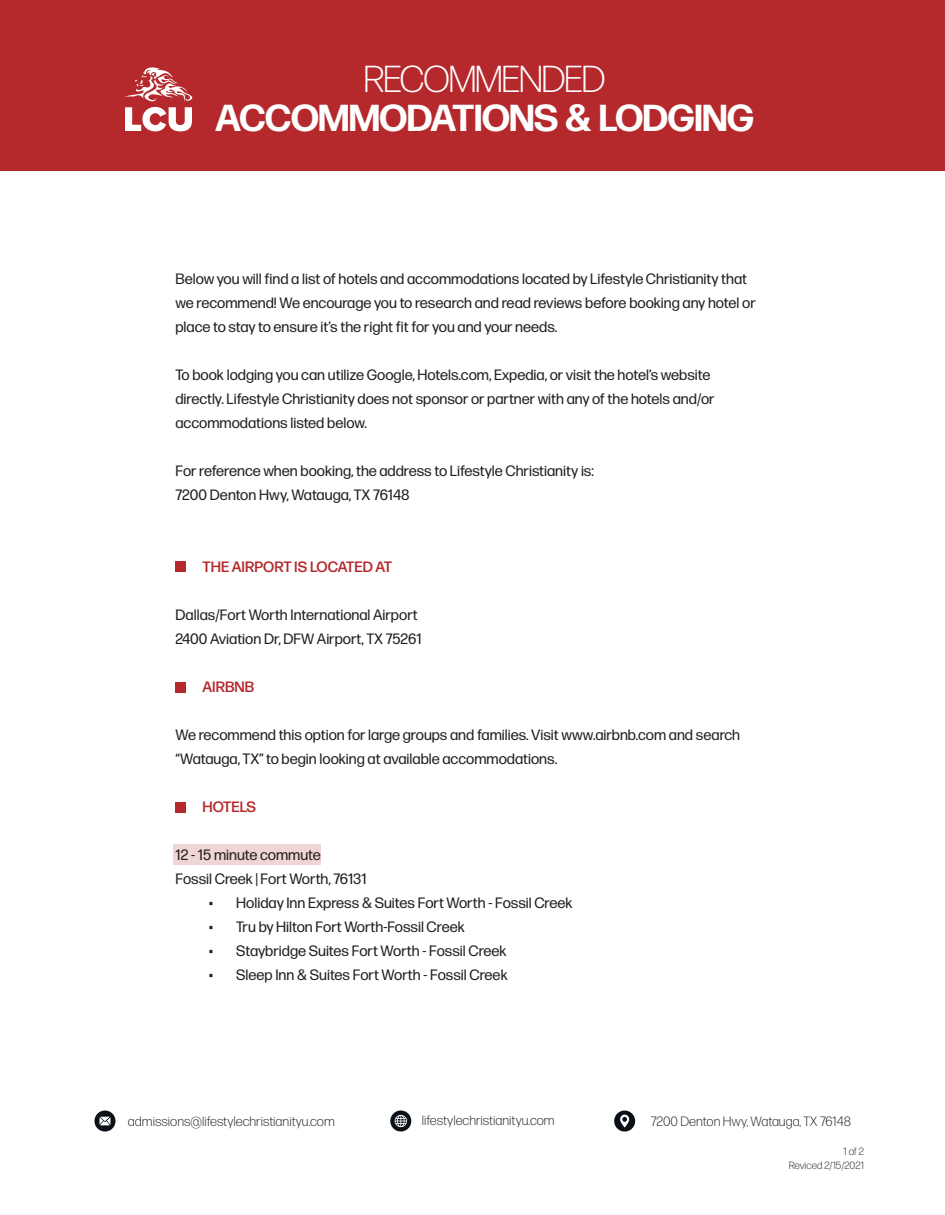
<style>
.page{position:relative;width:945px;height:1215px;background:#fff}
.page>*{position:absolute;margin:0;border:0;box-sizing:border-box;transform-origin:0 0}
.t1{font:700 37.5px "Forma DJR Banner";letter-spacing:.01em;color:#fff}
.t2{font:300 37.5px "Forma DJR Banner";letter-spacing:.01em;color:#fff}
.t3{font:15px/24px "Forma DJR Text";color:#231f20}
.t4{font:500 15px "Forma DJR Text";color:#b5292d}
.t5{font:300 13.5px "Forma DJR Text";color:#231f20}
.t6{font:300 10.5px/13.2px "Forma DJR Text";color:#231f20;text-align:right}
</style>
<div class="page">
<div style="left:174px;top:844px;width:147px;height:21px;background:#f0d5d5"></div>
<svg style="left:95px;top:1111px;width:21px;height:21px"></svg>
<svg style="left:99px;top:1117px;width:12px;height:8px"></svg>
<div style="left:614px;top:1111px;width:21px;height:21px;background:#0a1015;border-radius:50%"></div>
<svg style="left:620px;top:1115px;width:9px;height:13px"></svg>
<div style="left:390px;top:1111px;width:21px;height:21px;background:#0a1015;border-radius:50%"></div>
<svg style="left:395px;top:1115px;width:12px;height:12px"></svg>
<div style="left:0;top:0;width:945px;height:170px;background:#b5292d"></div>
<svg style="left:125px;top:67px;width:68px;height:64px"></svg>
<div style="left:176px;top:561px;width:10px;height:11px;background:#b5292d"></div>
<div style="left:176px;top:682px;width:10px;height:11px;background:#b5292d"></div>
<div style="left:176px;top:802px;width:10px;height:10px;background:#b5292d"></div>
<h1 class="t2" style="left:364px;top:64px;width:242px">RECOMMENDED</h1>
<h1 class="t1" style="left:216px;top:103px;width:539px">ACCOMMODATIONS &amp; LODGING</h1>
<p class="t3" style="left:175px;top:269px;width:582px">Below you will find a list of hotels and accommodations located by Lifestyle Christianity that we recommend! We encourage you to research and read reviews before booking any hotel or place to stay to ensure it’s the right fit for you and your needs.</p>
<p class="t3" style="left:175px;top:365px;width:541px">To book lodging you can utilize Google, Hotels.com, Expedia, or visit the hotel’s website directly. Lifestyle Christianity does not sponsor or partner with any of the hotels and/or accommodations listed below.</p>
<p class="t3" style="left:175px;top:461px;width:420px">For reference when booking, the address to Lifestyle Christianity is:<br>7200 Denton Hwy, Watauga, TX 76148</p>
<p class="t4" style="left:202px;top:561px;width:191px">THE AIRPORT IS LOCATED AT</p>
<p class="t3" style="left:176px;top:604px;width:248px">Dallas/Fort Worth International Airport<br>2400 Aviation Dr, DFW Airport, TX 75261</p>
<p class="t4" style="left:202px;top:681px;width:53px">AIRBNB</p>
<p class="t3" style="left:176px;top:724px;width:566px">We recommend this option for large groups and families. Visit www.airbnb.com and search “Watauga, TX” to begin looking at available accommodations.</p>
<p class="t4" style="left:202px;top:801px;width:55px">HOTELS</p>
<p class="t3" style="left:176px;top:844px;width:193px">12 - 15 minute commute<br>Fossil Creek | Fort Worth, 76131</p>
<p class="t3" style="left:209px;top:892px;width:365px">• Holiday Inn Express &amp; Suites Fort Worth - Fossil Creek</p>
<p class="t3" style="left:209px;top:916px;width:257px">• Tru by Hilton Fort Worth-Fossil Creek</p>
<p class="t3" style="left:209px;top:940px;width:299px">• Staybridge Suites Fort Worth - Fossil Creek</p>
<p class="t3" style="left:209px;top:964px;width:300px">• Sleep Inn &amp; Suites Fort Worth - Fossil Creek</p>
<p class="t5" style="left:128px;top:1116px;width:208px">admissions@lifestylechristianityu.com</p>
<p class="t5" style="left:422px;top:1115px;width:134px">lifestylechristianityu.com</p>
<p class="t5" style="left:651px;top:1116px;width:202px">7200 Denton Hwy, Watauga, TX 76148</p>
<p class="t6" style="left:789px;top:1146px;width:77px">1 of 2<br>Reviced 2/15/2021</p>
</div>
